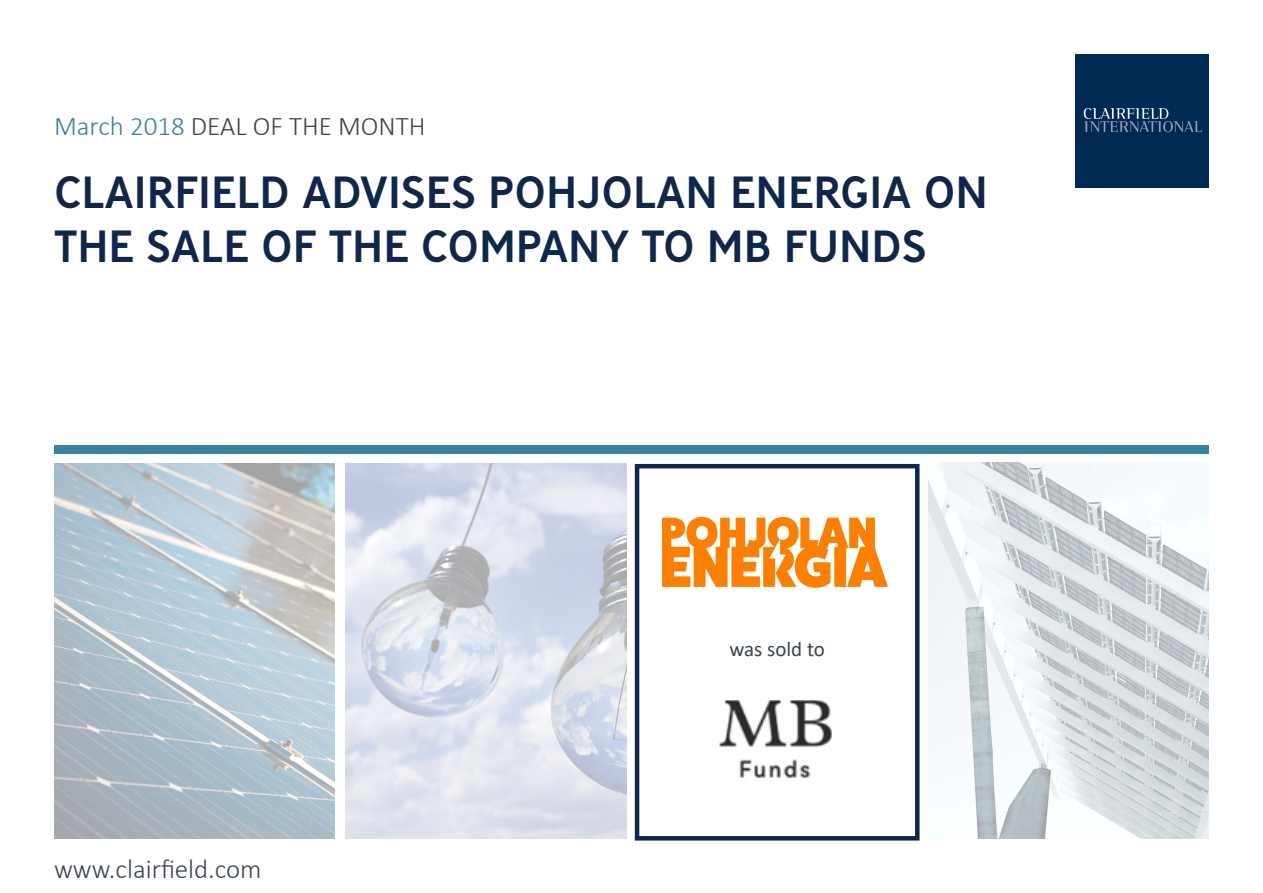
<style>
.page{position:relative;width:1263px;height:893px;background:#fff}
.page>*{position:absolute;margin:0;border:0;box-sizing:border-box;transform-origin:0 0}
.t1{font:500 45px/54px "Ministry";color:#0f274b}
.t2{font:300 27px "Calibri";color:#3c4351}
.t3{font:21px "Calibri";color:#3c4351}
.s1{color:#39839d}
</style>
<div class="page">
<img style="left:54px;top:464px;width:281px;height:375px">
<div style="left:1075px;top:54px;width:134px;height:134px;background:#002a54"></div>
<div style="left:54px;top:446px;width:1155px;height:8px;background:#39839d"></div>
<div style="left:635px;top:464px;width:284px;height:376px;background:#fff;border:4px solid #0f274b"></div>
<img style="left:662px;top:518px;width:226px;height:70px">
<img style="left:719px;top:700px;width:113px;height:78px">
<img style="left:928px;top:462px;width:281px;height:377px">
<img style="left:345px;top:464px;width:281px;height:375px">
<p class="t2" style="left:54px;top:110px;width:373px"><span class="s1">March 2018</span> DEAL OF THE MONTH</p>
<p class="t1" style="left:54px;top:165px;width:935px">CLAIRFIELD ADVISES POHJOLAN ENERGIA ON<br>THE SALE OF THE COMPANY TO MB FUNDS</p>
<p class="t2" style="left:54px;top:852px;width:209px">www.clairfield.com</p>
<p class="t3" style="left:729px;top:634px;width:97px">was sold to</p>
</div>
